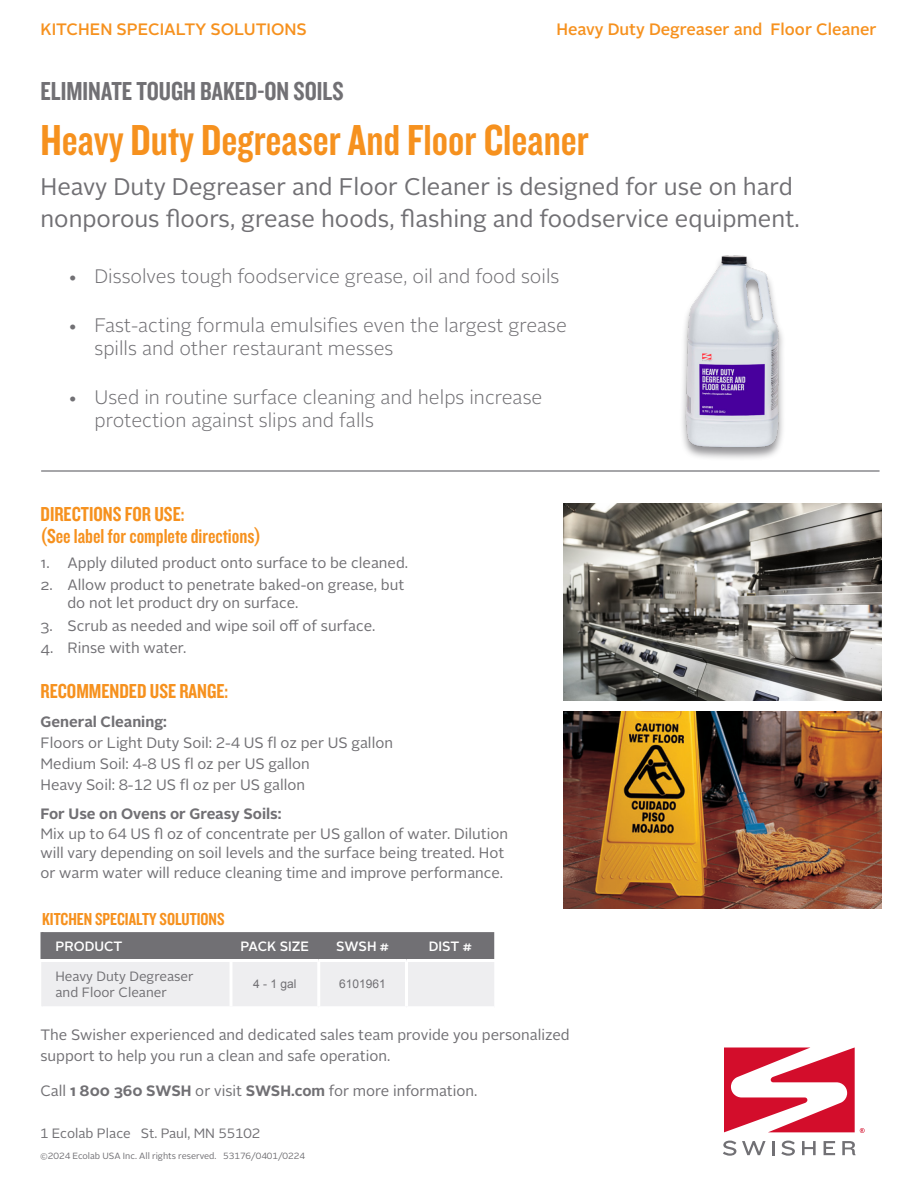
<style>
.page{position:relative;width:918px;height:1188px;background:#fff}
.page>*{position:absolute;margin:0;border:0;box-sizing:border-box;transform-origin:0 0}
.t1{font:45px "Knockout 49 Liteweight";color:#f6911e}
.t2{font:27px "Knockout 49 Liteweight";color:#717074}
.t3{font:24px/31.5px "Alright Sans";color:#717074}
.t4{font:21px/22.5px "Knockout 49 Liteweight";color:#f6911e}
.t5{font:300 19.5px/22.5px "Alright Sans";color:#717074}
.t6{font:18px "Knockout 49 Liteweight";color:#f6911e}
.t7{font:500 16.5px "Alright Sans";color:#f6911e}
.t8{font:15px/19.5px "Alright Sans";color:#717074}
.t9{font:700 15px "Alright Sans";color:#717074}
.t10{font:13.5px/16.2px "Alright Sans";color:#717074}
.t11{font:500 13.5px "Alright Sans";color:#fff}
.t12{font:12px "Arial";color:#717074}
.t13{font:9px "Alright Sans";color:#717074}
.s1{font-weight:700}
</style>
<div class="page">
<svg style="left:723px;top:1141px;width:13px;height:15px"></svg>
<svg style="left:742px;top:1141px;width:24px;height:14px"></svg>
<svg style="left:772px;top:1141px;width:2px;height:14px"></svg>
<svg style="left:781px;top:1141px;width:14px;height:15px"></svg>
<svg style="left:802px;top:1141px;width:14px;height:14px"></svg>
<svg style="left:824px;top:1141px;width:11px;height:14px"></svg>
<svg style="left:842px;top:1141px;width:14px;height:14px"></svg>
<svg style="left:724px;top:1048px;width:141px;height:85px"></svg>
<svg style="left:43px;top:932px;width:451px;height:74px;background:#bebdc0"></svg>
<hr style="left:405px;top:962px;width:3px;height:44px;background:#fff">
<hr style="left:317px;top:962px;width:3px;height:44px;background:#fff">
<hr style="left:230px;top:962px;width:2px;height:44px;background:#fff">
<svg style="left:40px;top:932px;width:4px;height:27px"></svg>
<hr style="left:40px;top:959px;width:191px;height:3px;background:#fff">
<hr style="left:231px;top:959px;width:88px;height:3px;background:#fff">
<hr style="left:319px;top:959px;width:87px;height:3px;background:#fff">
<hr style="left:406px;top:959px;width:89px;height:3px;background:#fff">
<hr style="left:41px;top:962px;width:2px;height:44px;background:#eeeef0">
<hr style="left:42px;top:470px;width:837px;height:2px;background:#8a8a8e">
<div style="left:679px;top:256px;width:107px;height:205px;background:#717074;opacity:.75"></div>
<img style="left:679px;top:255px;width:107px;height:201px">
<img style="left:564px;top:712px;width:317px;height:197px">
<img style="left:564px;top:504px;width:317px;height:197px">
<p class="t7" style="left:40px;top:18px;width:268px">KITCHEN SPECIALTY SOLUTIONS</p>
<p class="t7" style="left:556px;top:18px;width:322px">Heavy Duty Degreaser and Floor Cleaner</p>
<p class="t2" style="left:40px;top:74px;width:305px">ELIMINATE TOUGH BAKED-ON SOILS</p>
<p class="t1" style="left:40px;top:111px;width:550px">Heavy Duty Degreaser And Floor Cleaner</p>
<p class="t3" style="left:40px;top:172px;width:761px">Heavy Duty Degreaser and Floor Cleaner is designed for use on hard nonporous floors, grease hoods, flashing and foodservice equipment.</p>
<p class="t5" style="left:68px;top:265px;width:493px">• Dissolves tough foodservice grease, oil and food soils</p>
<p class="t5" style="left:94px;top:315px;width:474px;text-indent:-27px">• Fast-acting formula emulsifies even the largest grease spills and other restaurant messes</p>
<p class="t5" style="left:94px;top:387px;width:449px;text-indent:-27px">• Used in routine surface cleaning and helps increase protection against slips and falls</p>
<p class="t4" style="left:40px;top:502px;width:222px">DIRECTIONS FOR USE:<br>(See label for complete directions)</p>
<p class="t8" style="left:40px;top:553px;width:369px">1. Apply diluted product onto surface to be cleaned.</p>
<p class="t8" style="left:67px;top:576px;width:338px;line-height:18px;text-indent:-27px">2. Allow product to penetrate baked-on grease, but do not let product dry on surface.</p>
<p class="t8" style="left:40px;top:616px;width:336px">3. Scrub as needed and wipe soil off of surface.</p>
<p class="t8" style="left:40px;top:638px;width:147px">4. Rinse with water.</p>
<p class="t4" style="left:40px;top:679px;width:189px">RECOMMENDED USE RANGE:</p>
<p class="t9" style="left:40px;top:711px;width:128px">General Cleaning:</p>
<p class="t8" style="left:40px;top:733px;width:354px">Floors or Light Duty Soil: 2-4 US fl oz per US gallon</p>
<p class="t8" style="left:40px;top:754px;width:271px">Medium Soil: 4-8 US fl oz per US gallon</p>
<p class="t8" style="left:40px;top:775px;width:266px">Heavy Soil: 8-12 US fl oz per US gallon</p>
<p class="t9" style="left:40px;top:803px;width:243px">For Use on Ovens or Greasy Soils:</p>
<p class="t8" style="left:40px;top:824px;width:469px">Mix up to 64 US fl oz of concentrate per US gallon of water. Dilution will vary depending on soil levels and the surface being treated. Hot or warm water will reduce cleaning time and improve performance.</p>
<p class="t6" style="left:42px;top:908px;width:184px">KITCHEN SPECIALTY SOLUTIONS</p>
<p class="t11" style="left:56px;top:937px;width:69px">PRODUCT</p>
<p class="t11" style="left:241px;top:937px;width:70px">PACK SIZE</p>
<p class="t11" style="left:336px;top:937px;width:54px">SWSH #</p>
<p class="t11" style="left:429px;top:937px;width:45px">DIST #</p>
<p class="t10" style="left:56px;top:969px;width:140px">Heavy Duty Degreaser and Floor Cleaner</p>
<p class="t12" style="left:253px;top:976px;width:45px">4 - 1 gal</p>
<p class="t12" style="left:339px;top:976px;width:48px">6101961</p>
<p class="t8" style="left:40px;top:1025px;width:531px;line-height:21px">The Swisher experienced and dedicated sales team provide you personalized support to help you run a clean and safe operation.</p>
<p class="t8" style="left:40px;top:1081px;width:438px">Call <span class="s1">1 800 360 SWSH</span> or visit <span class="s1">SWSH.com</span> for more information.</p>
<p class="t10" style="left:40px;top:1126px;width:222px">1 Ecolab Place St. Paul, MN 55102</p>
<p class="t13" style="left:40px;top:1150px;width:266px">©2024 Ecolab USA Inc. All rights reserved. 53176/0401/0224</p>
</div>
